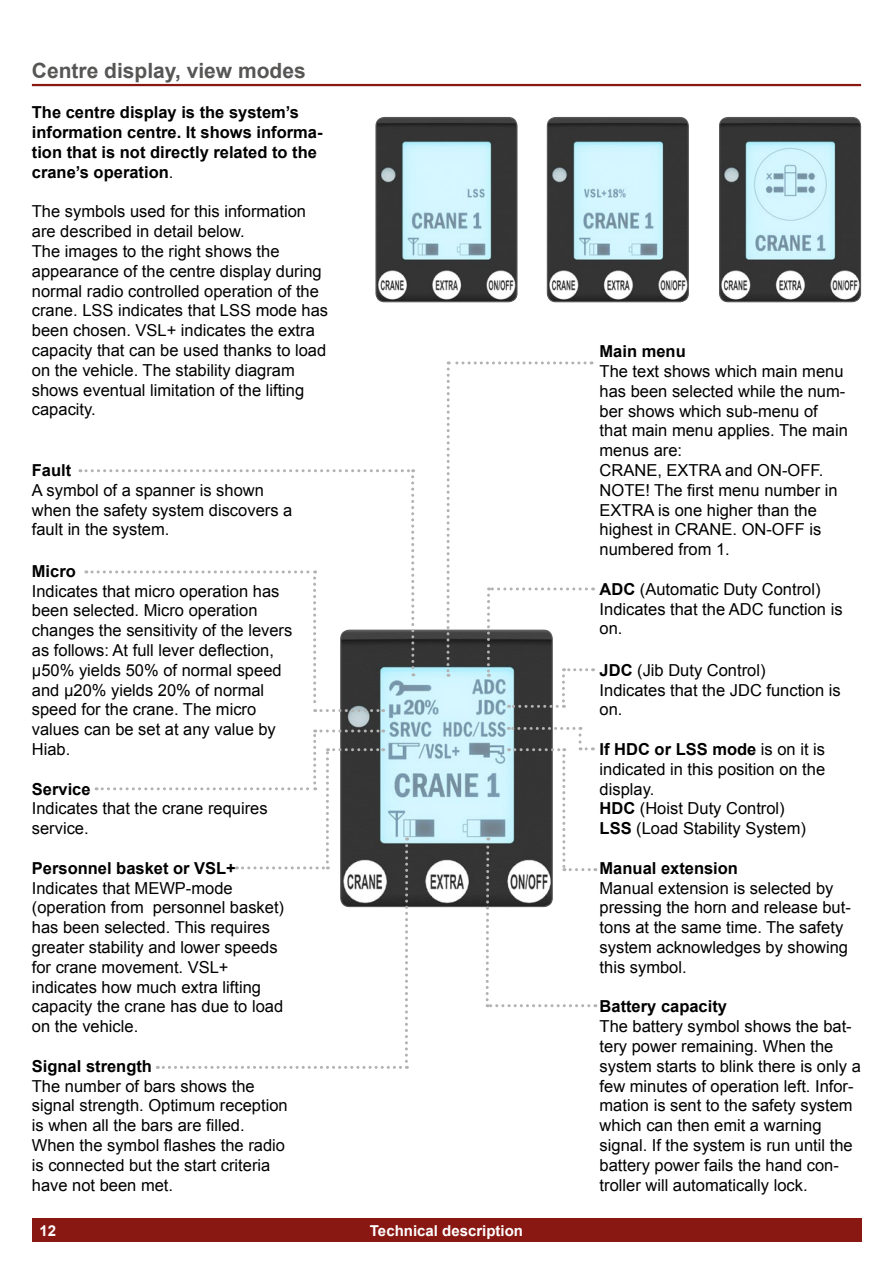
<style>
.page{position:relative;width:893px;height:1263px;background:#fff}
.page>*{position:absolute;margin:0;border:0;box-sizing:border-box;transform-origin:0 0}
.t1{font:700 21px "Arial";color:#575655}
.t2{font:16.5px/19.8px "Arial";color:#000}
.t3{font:700 16.5px/19.8px "Arial";color:#000}
.t4{font:700 15px "Arial";color:#fff}
.s1{font-weight:400}
.s2{font-weight:700}
</style>
<div class="page">
<div style="left:32px;top:1218px;width:829px;height:24px;background:#8a1812"></div>
<hr style="left:32px;top:84px;width:829px;height:2px;background:#8a1812">
<img style="left:342px;top:632px;width:209px;height:273px">
<img style="left:377px;top:117px;width:140px;height:185px">
<div style="left:375px;top:117px;width:142px;height:185px;border:1px solid #575655;border-radius:9px"></div>
<img style="left:547px;top:117px;width:141px;height:185px">
<div style="left:547px;top:117px;width:142px;height:185px;border:1px solid #575655;border-radius:9px"></div>
<img style="left:720px;top:117px;width:140px;height:185px">
<div style="left:719px;top:117px;width:142px;height:185px;border:1px solid #575655;border-radius:9px"></div>
<svg style="left:80px;top:469px;width:334px;height:243px"></svg>
<svg style="left:96px;top:729px;width:312px;height:340px"></svg>
<svg style="left:446px;top:361px;width:148px;height:347px"></svg>
<svg style="left:484px;top:727px;width:112px;height:280px"></svg>
<p class="t1" style="left:32px;top:56px;width:275px">Centre display, view modes</p>
<p class="t3" style="left:32px;top:103px;width:292px">The centre display is the system’s information centre. It shows informa&shy;tion that is not directly related to the crane’s operation<span class="s1">.</span></p>
<p class="t2" style="left:32px;top:202px;width:298px">The symbols used for this information are described in detail below.<br>The images to the right shows the appearance of the centre display during normal radio controlled operation of the crane. LSS indicates that LSS mode has been chosen. VSL+ indicates the extra capacity that can be used thanks to load on the vehicle. The stability diagram shows eventual limitation of the lifting capacity.</p>
<p class="t3" style="left:32px;top:461px;width:41px">Fault</p>
<p class="t2" style="left:32px;top:480px;width:262px">A symbol of a spanner is shown when the safety system discovers a fault in the system.</p>
<p class="t3" style="left:32px;top:562px;width:46px">Micro</p>
<p class="t2" style="left:32px;top:581px;width:262px">Indicates that micro operation has been selected. Micro operation changes the sensitivity of the levers as follows: At full lever deflection, μ50% yields 50% of normal speed and µ20% yields 20% of normal speed for the crane. The micro values can be set at any value by<br>Hiab.</p>
<p class="t3" style="left:32px;top:779px;width:60px">Service</p>
<p class="t2" style="left:32px;top:799px;width:237px">Indicates that the crane requires service.</p>
<p class="t3" style="left:32px;top:859px;width:206px">Personnel basket or VSL+</p>
<p class="t2" style="left:32px;top:878px;width:254px">Indicates that MEWP-mode (operation from personnel basket) has been selected. This requires greater stability and lower speeds for crane movement. VSL+ indicates how much extra lifting capacity the crane has due to load on the vehicle.</p>
<p class="t3" style="left:32px;top:1057px;width:122px">Signal strength</p>
<p class="t2" style="left:32px;top:1076px;width:257px">The number of bars shows the signal strength. Optimum reception is when all the bars are filled.<br>When the symbol flashes the radio is connected but the start criteria have not been met.</p>
<p class="t4" style="left:39px;top:1220px;width:18px">12</p>
<p class="t4" style="left:370px;top:1220px;width:155px">Technical description</p>
<p class="t3" style="left:600px;top:342px;width:88px">Main menu</p>
<p class="t2" style="left:600px;top:361px;width:250px">The text shows which main menu has been selected while the num&shy;ber shows which sub-menu of that main menu applies. The main menus are:<br>CRANE, EXTRA and ON-OFF.<br>NOTE! The first menu number in<br>EXTRA is one higher than the highest in CRANE. ON-OFF is numbered from 1.</p>
<p class="t2" style="left:600px;top:579px;width:245px"><span class="s2">ADC</span> (Automatic Duty Control)<br>Indicates that the ADC function is on.</p>
<p class="t2" style="left:600px;top:660px;width:243px"><span class="s2">JDC</span> (Jib Duty Control)<br>Indicates that the JDC function is on.</p>
<p class="t2" style="left:600px;top:739px;width:227px"><span class="s2">If HDC or LSS mode</span> is on it is indicated in this position on the display.<br><span class="s2">HDC</span> (Hoist Duty Control)<br><span class="s2">LSS</span> (Load Stability System)</p>
<p class="t3" style="left:600px;top:859px;width:140px">Manual extension</p>
<p class="t2" style="left:600px;top:878px;width:253px">Manual extension is selected by pressing the horn and release but&shy;tons at the same time. The safety system acknowledges by showing this symbol.</p>
<p class="t3" style="left:600px;top:997px;width:129px">Battery capacity</p>
<p class="t2" style="left:600px;top:1017px;width:263px">The battery symbol shows the bat&shy;tery power remaining. When the system starts to blink there is only a few minutes of operation left. Infor&shy;mation is sent to the safety system which can then emit a warning signal. If the system is run until the battery power fails the hand con&shy;troller will automatically lock.</p>
</div>
